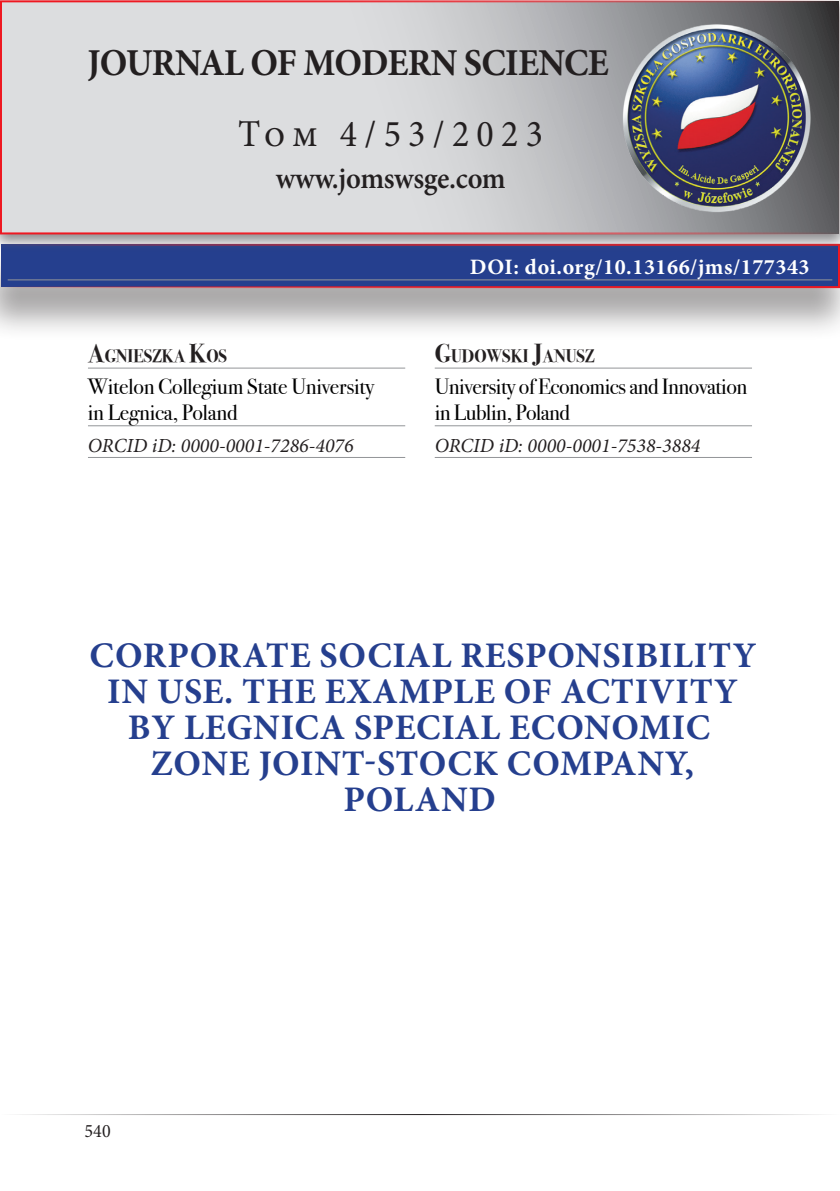
<style>
.page{position:relative;width:840px;height:1191px;background:#fff}
.page>*{position:absolute;margin:0;border:0;box-sizing:border-box;transform-origin:0 0}
.JoMS_-_Baner{font:700 38px "Minion Pro";letter-spacing:-.02em;color:#231f20;scale:.95 1}
.JoMS_-_Baner-2{font:38px "Minion Pro";letter-spacing:.2em;color:#231f20;scale:.95 1}
.Tytuł_-ARTICLE_-_PIERWSZY{font:700 36px/36px "Minion Pro";letter-spacing:.02em;color:#253f8e;text-align:center}
.JoMS_-_Baner-3{font:600 30px "Minion Pro";letter-spacing:-.01em;color:#231f20;scale:.95 1}
.Ramka_autorska_-_afiliacja{font:22px/26px "Bodoni Svty Two ITCTT";letter-spacing:-.02em;color:#000}
.Ramka_-_DOI{font:700 22px "Minion Pro";letter-spacing:.025em;color:#fff}
.Ramka_autorska_-_ORCID{font:italic 20px "Minion Pro";color:#231f20}
.t1{font:19px "Minion Pro";color:#231f20;scale:.95 1}
.Ramka_autorska_-_autor{font:700 18.2px "Bodoni Svty Two ITCTT";color:#231f20;scale:.95 1}
.s1{font-size:26px}
</style>
<div class="page">
<hr style="left:0;top:1114px;width:839px;height:1px;background:#231f20">
<div style="left:0;top:247px;width:839px;height:94px;background:#231f20;opacity:.39"></div>
<div style="left:1px;top:245px;width:837px;height:42px;background:#253f8e"></div>
<hr style="left:8px;top:279px;width:823px;height:1px;background:#939598">
<div style="left:0;top:244px;width:839px;height:44px;border:2px solid #ee1821"></div>
<div style="left:0;top:0;width:839px;height:252px;background:#636366;opacity:.75"></div>
<svg style="left:3px;top:3px;width:833px;height:228px;background:#cacbce"></svg>
<div style="left:0;top:0;width:839px;height:234px;border:2px solid #ee1821"></div>
<img style="left:620px;top:22px;width:193px;height:193px">
<hr style="left:88px;top:368px;width:317px;height:1px;background:#939598">
<hr style="left:88px;top:425px;width:317px;height:1px;background:#939598">
<hr style="left:88px;top:457px;width:317px;height:1px;background:#939598">
<hr style="left:434px;top:368px;width:317px;height:1px;background:#939598">
<hr style="left:434px;top:425px;width:317px;height:1px;background:#939598">
<hr style="left:434px;top:457px;width:317px;height:1px;background:#939598">
<p class="JoMS_-_Baner" style="left:88px;top:36px;width:549px">JOURNAL OF MODERN SCIENCE</p>
<p class="JoMS_-_Baner-2" style="left:238px;top:108px;width:322px">Tom 4/53/2023</p>
<p class="JoMS_-_Baner-3" style="left:275px;top:157px;width:243px">www.jomswsge.com</p>
<p class="Ramka_autorska_-_autor" style="left:88px;top:341px;width:148px"><span class="s1">A</span>GNIESZKA <span class="s1">K</span>OS</p>
<p class="Ramka_autorska_-_afiliacja" style="left:88px;top:371px;width:288px">Witelon Collegium State University in Legnica, Poland</p>
<p class="Ramka_autorska_-_ORCID" style="left:88px;top:431px;width:267px">ORCID iD: 0000-0001-7286-4076</p>
<p class="Ramka_-_DOI" style="left:469px;top:251px;width:341px">DOI: doi.org/10.13166/jms/177343</p>
<p class="Ramka_autorska_-_autor" style="left:434px;top:341px;width:170px"><span class="s1">G</span>UDOWSKI <span class="s1">J</span>ANUSZ</p>
<p class="Ramka_autorska_-_afiliacja" style="left:434px;top:371px;width:314px">University of Economics and Innovation in Lublin, Poland</p>
<p class="Ramka_autorska_-_ORCID" style="left:434px;top:431px;width:267px">ORCID iD: 0000-0001-7538-3884</p>
<p class="Tytuł_-ARTICLE_-_PIERWSZY" style="left:90px;top:637px;width:668px">CORPORATE SOCIAL RESPONSIBILITY<br>IN USE. THE EXAMPLE OF ACTIVITY<br>BY LEGNICA SPECIAL ECONOMIC<br>ZONE JOINT-STOCK COMPANY,<br>POLAND</p>
<p class="t1" style="left:85px;top:1118px;width:29px">540</p>
</div>
